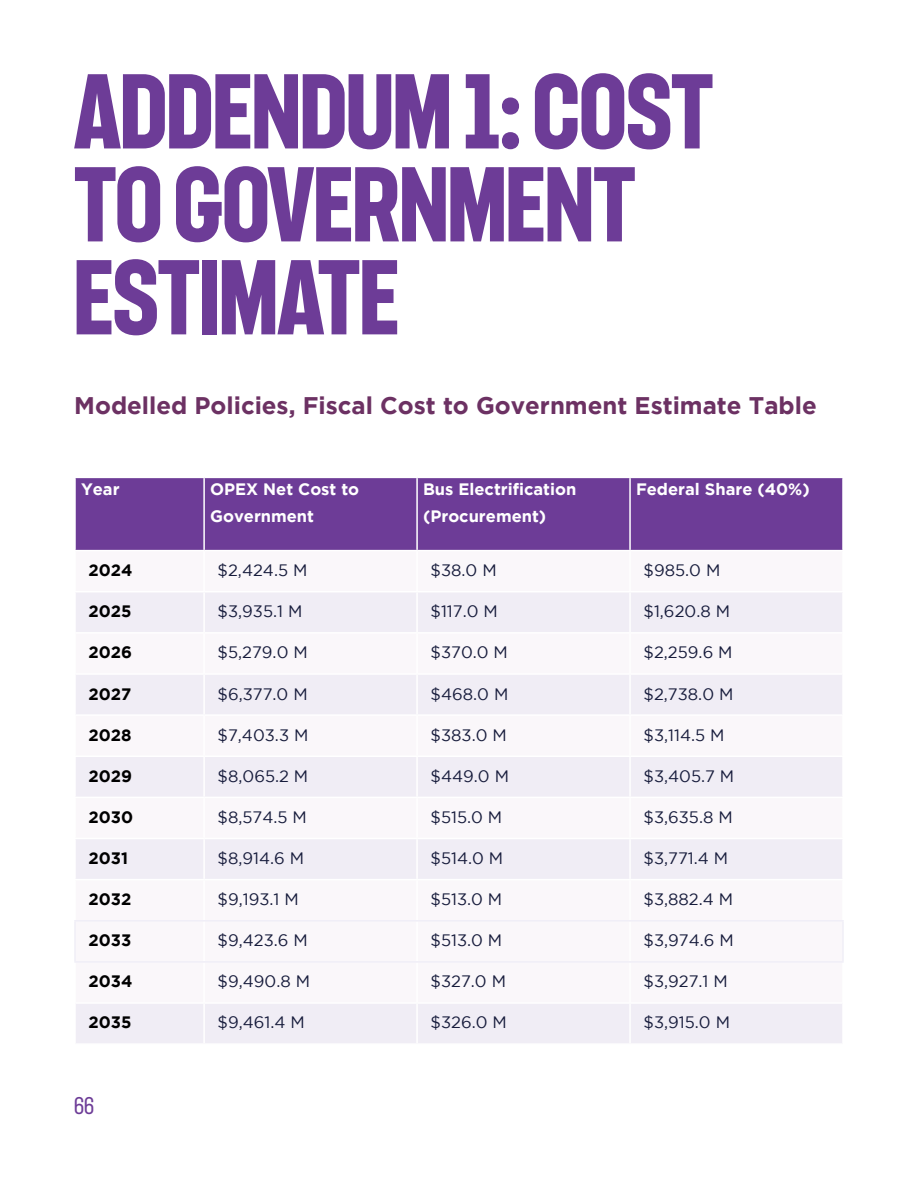
<style>
.page{position:relative;width:918px;height:1188px;background:#fff}
.page>*{position:absolute;margin:0;border:0;box-sizing:border-box;transform-origin:0 0}
.t1{font:700 99px/93px "F37 Judge";color:#6d3c97}
.t2{font:700 24px "Gotham";color:#6c3163}
.t3{font:22.5px "F37 Judge";color:#6d3c97}
.t4{font:16.5px "Gotham";color:#171c3c}
.t5{font:700 16.5px/27px "Gotham";color:#fff}
.t6{font:700 16.5px "Gotham";color:#000}
</style>
<div class="page">
<div style="left:76px;top:478px;width:766px;height:72px;background:#6d3c97"></div>
<div style="left:76px;top:593px;width:766px;height:39px;background:#f0edf5"></div>
<div style="left:76px;top:675px;width:766px;height:39px;background:#f0edf5"></div>
<div style="left:76px;top:757px;width:766px;height:40px;background:#f0edf5"></div>
<div style="left:76px;top:839px;width:766px;height:40px;background:#f0edf5"></div>
<div style="left:76px;top:1004px;width:766px;height:39px;background:#f0edf5"></div>
<hr style="left:203px;top:478px;width:2px;height:72px;background:#fff">
<hr style="left:203px;top:592px;width:2px;height:40px;background:#fff">
<hr style="left:203px;top:675px;width:2px;height:39px;background:#fff">
<hr style="left:203px;top:757px;width:2px;height:40px;background:#fff">
<hr style="left:203px;top:839px;width:2px;height:40px;background:#fff">
<hr style="left:203px;top:1004px;width:2px;height:39px;background:#fff">
<hr style="left:416px;top:478px;width:2px;height:72px;background:#fff">
<hr style="left:416px;top:592px;width:2px;height:40px;background:#fff">
<hr style="left:416px;top:675px;width:2px;height:39px;background:#fff">
<hr style="left:416px;top:757px;width:2px;height:40px;background:#fff">
<hr style="left:416px;top:839px;width:2px;height:40px;background:#fff">
<hr style="left:416px;top:1004px;width:2px;height:39px;background:#fff">
<hr style="left:629px;top:478px;width:2px;height:72px;background:#fff">
<hr style="left:629px;top:592px;width:2px;height:40px;background:#fff">
<hr style="left:629px;top:675px;width:2px;height:39px;background:#fff">
<hr style="left:629px;top:757px;width:2px;height:40px;background:#fff">
<hr style="left:629px;top:839px;width:2px;height:40px;background:#fff">
<hr style="left:629px;top:1004px;width:2px;height:39px;background:#fff">
<hr style="left:74px;top:920px;width:130px;height:2px;background:#f0eef7">
<hr style="left:74px;top:922px;width:2px;height:39px;background:#f0eef7">
<hr style="left:204px;top:920px;width:213px;height:2px;background:#f0eef7">
<hr style="left:417px;top:920px;width:213px;height:2px;background:#f0eef7">
<hr style="left:630px;top:920px;width:214px;height:2px;background:#f0eef7">
<hr style="left:842px;top:922px;width:2px;height:39px;background:#f0eef7">
<hr style="left:74px;top:961px;width:130px;height:2px;background:#f0eef7">
<hr style="left:204px;top:961px;width:213px;height:2px;background:#f0eef7">
<hr style="left:417px;top:961px;width:213px;height:2px;background:#f0eef7">
<hr style="left:630px;top:961px;width:214px;height:2px;background:#f0eef7">
<h1 class="t1" style="left:74px;top:65px;width:639px">ADDENDUM 1: COST<br>TO GOVERNMENT<br>ESTIMATE</h1>
<h2 class="t2" style="left:74px;top:392px;width:744px">Modelled Policies, Fiscal Cost to Government Estimate Table</h2>
<p class="t5" style="left:81px;top:476px;width:40px">Year</p>
<p class="t5" style="left:210px;top:476px;width:151px">OPEX Net Cost to<br>Government</p>
<p class="t5" style="left:423px;top:476px;width:155px">Bus Electrification (Procurement)</p>
<p class="t5" style="left:636px;top:476px;width:175px">Federal Share (40%)</p>
<p class="t6" style="left:89px;top:561px;width:45px">2024</p>
<p class="t4" style="left:218px;top:561px;width:91px">$2,424.5 M</p>
<p class="t4" style="left:431px;top:561px;width:68px">$38.0 M</p>
<p class="t4" style="left:644px;top:561px;width:78px">$985.0 M</p>
<p class="t6" style="left:89px;top:602px;width:44px">2025</p>
<p class="t4" style="left:218px;top:602px;width:86px">$3,935.1 M</p>
<p class="t4" style="left:431px;top:602px;width:69px">$117.0 M</p>
<p class="t4" style="left:644px;top:602px;width:88px">$1,620.8 M</p>
<p class="t6" style="left:89px;top:643px;width:45px">2026</p>
<p class="t4" style="left:218px;top:643px;width:92px">$5,279.0 M</p>
<p class="t4" style="left:431px;top:643px;width:79px">$370.0 M</p>
<p class="t4" style="left:644px;top:643px;width:91px">$2,259.6 M</p>
<p class="t6" style="left:89px;top:684px;width:44px">2027</p>
<p class="t4" style="left:218px;top:685px;width:92px">$6,377.0 M</p>
<p class="t4" style="left:431px;top:685px;width:79px">$468.0 M</p>
<p class="t4" style="left:644px;top:685px;width:91px">$2,738.0 M</p>
<p class="t6" style="left:89px;top:725px;width:44px">2028</p>
<p class="t4" style="left:218px;top:726px;width:92px">$7,403.3 M</p>
<p class="t4" style="left:431px;top:726px;width:78px">$383.0 M</p>
<p class="t4" style="left:644px;top:726px;width:82px">$3,114.5 M</p>
<p class="t6" style="left:89px;top:766px;width:45px">2029</p>
<p class="t4" style="left:218px;top:767px;width:92px">$8,065.2 M</p>
<p class="t4" style="left:431px;top:767px;width:80px">$449.0 M</p>
<p class="t4" style="left:644px;top:767px;width:92px">$3,405.7 M</p>
<p class="t6" style="left:89px;top:808px;width:46px">2030</p>
<p class="t4" style="left:218px;top:808px;width:91px">$8,574.5 M</p>
<p class="t4" style="left:431px;top:808px;width:73px">$515.0 M</p>
<p class="t4" style="left:644px;top:808px;width:91px">$3,635.8 M</p>
<p class="t6" style="left:89px;top:849px;width:41px">2031</p>
<p class="t4" style="left:218px;top:849px;width:88px">$8,914.6 M</p>
<p class="t4" style="left:431px;top:849px;width:74px">$514.0 M</p>
<p class="t4" style="left:644px;top:849px;width:86px">$3,771.4 M</p>
<p class="t6" style="left:89px;top:890px;width:44px">2032</p>
<p class="t4" style="left:218px;top:890px;width:83px">$9,193.1 M</p>
<p class="t4" style="left:431px;top:890px;width:73px">$513.0 M</p>
<p class="t4" style="left:644px;top:890px;width:91px">$3,882.4 M</p>
<p class="t6" style="left:89px;top:931px;width:44px">2033</p>
<p class="t4" style="left:218px;top:931px;width:92px">$9,423.6 M</p>
<p class="t4" style="left:431px;top:931px;width:73px">$513.0 M</p>
<p class="t4" style="left:644px;top:931px;width:92px">$3,974.6 M</p>
<p class="t6" style="left:89px;top:972px;width:45px">2034</p>
<p class="t4" style="left:218px;top:972px;width:94px">$9,490.8 M</p>
<p class="t4" style="left:431px;top:972px;width:77px">$327.0 M</p>
<p class="t4" style="left:644px;top:972px;width:86px">$3,927.1 M</p>
<p class="t6" style="left:89px;top:1013px;width:44px">2035</p>
<p class="t4" style="left:218px;top:1014px;width:89px">$9,461.4 M</p>
<p class="t4" style="left:431px;top:1014px;width:78px">$326.0 M</p>
<p class="t4" style="left:644px;top:1014px;width:88px">$3,915.0 M</p>
<h3 class="t3" style="left:74px;top:1093px;width:22px">66</h3>
</div>
